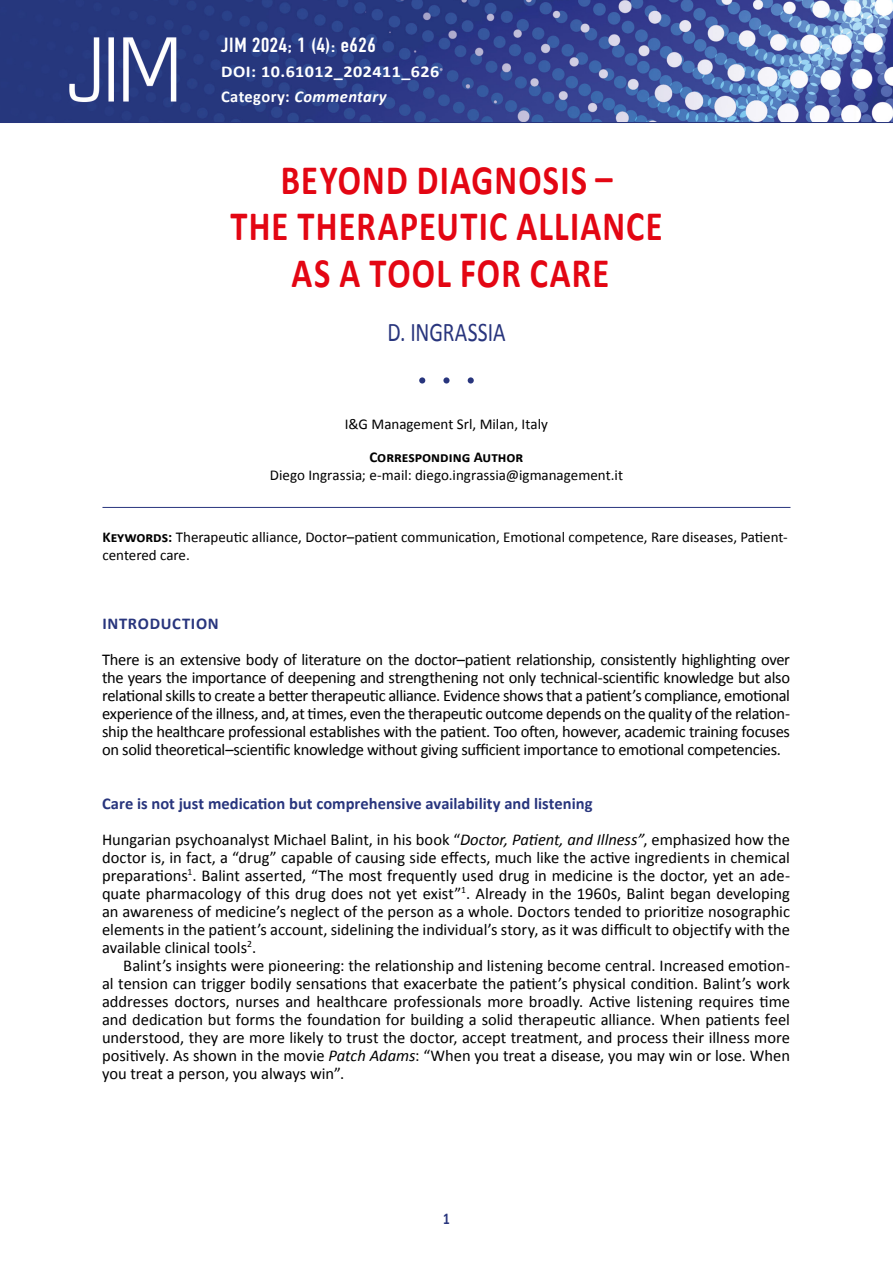
<style>
.page{position:relative;width:893px;height:1263px;background:#fff}
.page>*{position:absolute;margin:0;border:0;box-sizing:border-box;transform-origin:0 0}
.t1{font:700 42px/46.5px "Calibri";letter-spacing:.035em;color:#e30613;text-align:center;scale:.82 1}
.t2{font:27px "Calibri";letter-spacing:-.005em;color:#28357d;scale:.8 1}
.t3{font:700 20.1px "DIN Condensed";letter-spacing:.03em;color:#fff;scale:1.1 1}
.t4{font:16.5px/18px "Calibri";letter-spacing:-.005em;color:#000;text-align:justify}
.t5{font:700 16.5px/36px "Calibri";color:#28357d}
.t6{font:700 16.5px/24.9px "Calibri";letter-spacing:.025em;color:#fff;scale:1.1 1}
.t7{font:700 16.5px "Calibri";letter-spacing:.04em;color:#28357d}
.t8{font:700 16.5px "Calibri";letter-spacing:.04em;color:#28357d;scale:.8 1}
.t9{font:15px/18px "Calibri";color:#000}
.t10{font:700 15px "Calibri";color:#000}
.s1{font-style:italic}
.s2{font-weight:700}
.s3{font-weight:400;color:#000}
.s4{font-weight:400;font-style:italic;color:#000}
</style>
<div class="page">
<img style="left:0;top:0;width:893px;height:122px">
<svg style="left:419px;top:377px;width:6px;height:6px"></svg>
<div style="left:443px;top:377px;width:7px;height:6px;background:#28357d;border-radius:50%"></div>
<svg style="left:468px;top:377px;width:6px;height:6px"></svg>
<hr style="left:102px;top:507px;width:688px;height:1px;background:#28357d">
<hr style="left:0;top:122px;width:893px;height:1px;background:#28357d">
<p class="t3" style="left:221px;top:31px;width:142px">JIM 2024; 1 (4): e626</p>
<p class="t6" style="left:221px;top:58px;width:200px">DOI: 10.61012_202411_626<br>Category: <span class="s1">Commentary</span></p>
<h1 class="t1" style="left:230px;top:154px;width:529px">BEYOND DIAGNOSIS –<br>THE THERAPEUTIC ALLIANCE<br>AS A TOOL FOR CARE</h1>
<h2 class="t2" style="left:387px;top:315px;width:149px">D. INGRASSIA</h2>
<p class="t9" style="left:345px;top:415px;width:205px">I&amp;G Management Srl, Milan, Italy</p>
<p class="t10" style="left:370px;top:448px;width:155px">Corresponding Author</p>
<p class="t9" style="left:270px;top:466px;width:355px">Diego Ingrassia; e-mail: diego.ingrassia@igmanagement.it</p>
<p class="t9" style="left:102px;top:527px;width:687px"><span class="s2">Keywords:</span> Therapeutic alliance, Doctor–patient communication, Emotional competence, Rare diseases, Patient&shy;centered care.</p>
<p class="t7" style="left:102px;top:613px;width:118px">INTRODUCTION</p>
<p class="t4" style="left:102px;top:649px;width:690px">There is an extensive body of literature on the doctor–patient relationship, consistently highlighting over the years the importance of deepening and strengthening not only technical-scientific knowledge but also relational skills to create a better therapeutic alliance. Evidence shows that a patient’s compliance, emotional experience of the illness, and, at times, even the therapeutic outcome depends on the quality of the relation&shy;ship the healthcare professional establishes with the patient. Too often, however, academic training focuses on solid theoretical–scientific knowledge without giving sufficient importance to emotional competencies.</p>
<p class="t5" style="left:102px;top:784px;width:689px">Care is not just medication but comprehensive availability and listening<br><span class="s3">Hungarian psychoanalyst Michael Balint, in his book “</span><span class="s4">Doctor, Patient, and Illness”</span><span class="s3">, emphasized how the</span></p>
<p class="t4" style="left:102px;top:847px;width:689px">doctor is, in fact, a “drug” capable of causing side effects, much like the active ingredients in chemical preparations<sup>1</sup>. Balint asserted, “The most frequently used drug in medicine is the doctor, yet an ade&shy;quate pharmacology of this drug does not yet exist”<sup>1</sup>. Already in the 1960s, Balint began developing an awareness of medicine’s neglect of the person as a whole. Doctors tended to prioritize nosographic elements in the patient’s account, sidelining the individual’s story, as it was difficult to objectify with the available clinical tools<sup>2</sup>.</p>
<p class="t4" style="left:102px;top:955px;width:689px;text-indent:21px">Balint’s insights were pioneering: the relationship and listening become central. Increased emotion&shy;al tension can trigger bodily sensations that exacerbate the patient’s physical condition. Balint’s work addresses doctors, nurses and healthcare professionals more broadly. Active listening requires time and dedication but forms the foundation for building a solid therapeutic alliance. When patients feel understood, they are more likely to trust the doctor, accept treatment, and process their illness more positively. As shown in the movie <span class="s1">Patch Adams</span>: “When you treat a disease, you may win or lose. When you treat a person, you always win”.</p>
<p class="t8" style="left:443px;top:1208px;width:10px">1</p>
</div>
